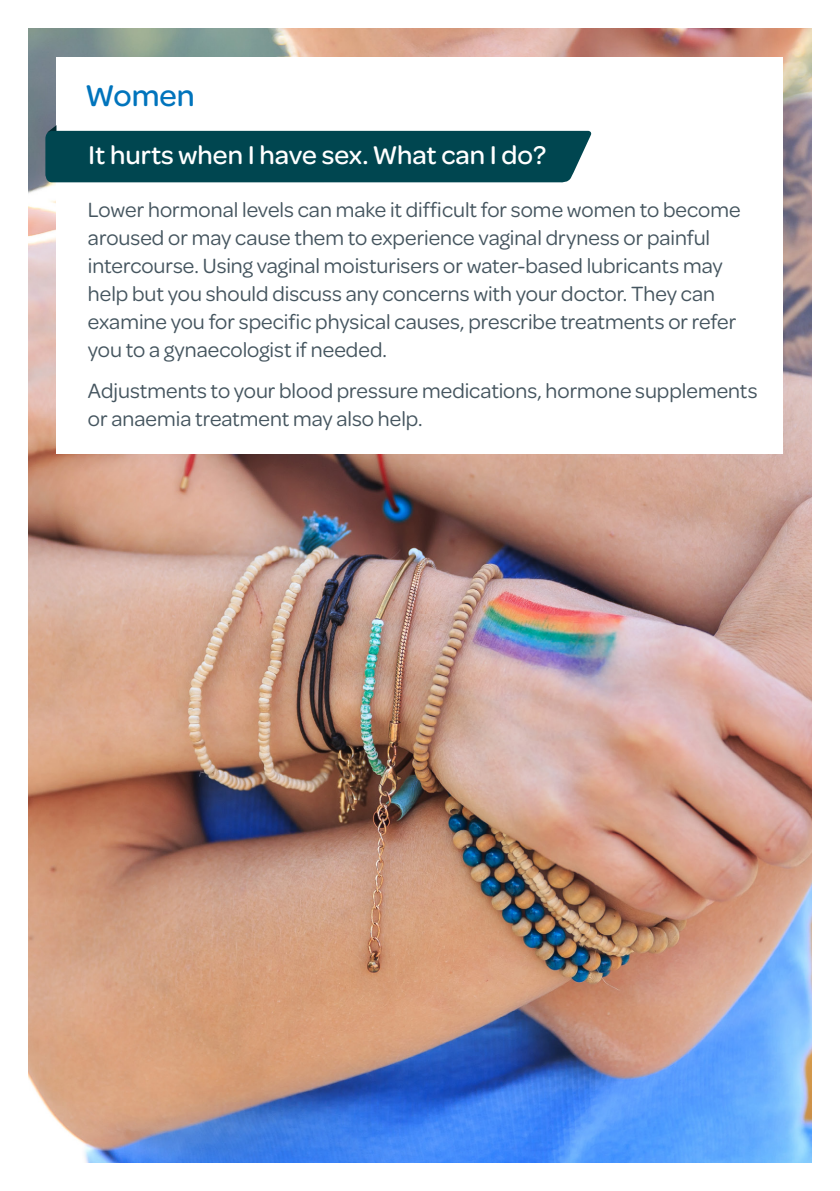
<style>
.page{position:relative;width:840px;height:1191px;background:#fff}
.page>*{position:absolute;margin:0;border:0;box-sizing:border-box;transform-origin:0 0}
.t1{font:500 32px "Omnes";color:#0174bc}
.t2{font:500 27.4px "Omnes";color:#fff}
.t3{font:22px/28px "Omnes";color:#45555f}
</style>
<div class="page">
<img style="left:28px;top:28px;width:783px;height:1134px">
<div style="left:57px;top:57px;width:725px;height:397px;background:#fff"></div>
<svg style="left:45px;top:125px;width:546px;height:58px;background:#205c65"></svg>
<p class="t1" style="left:85px;top:73px;width:111px">Women</p>
<p class="t2" style="left:88px;top:136px;width:459px">It hurts when I have sex. What can I do?</p>
<p class="t3" style="left:88px;top:194px;width:654px">Lower hormonal levels can make it difficult for some women to become aroused or may cause them to experience vaginal dryness or painful intercourse. Using vaginal moisturisers or water-based lubricants may help but you should discuss any concerns with your doctor. They can examine you for specific physical causes, prescribe treatments or refer you to a gynaecologist if needed.</p>
<p class="t3" style="left:88px;top:375px;width:670px">Adjustments to your blood pressure medications, hormone supplements or anaemia treatment may also help.</p>
</div>
